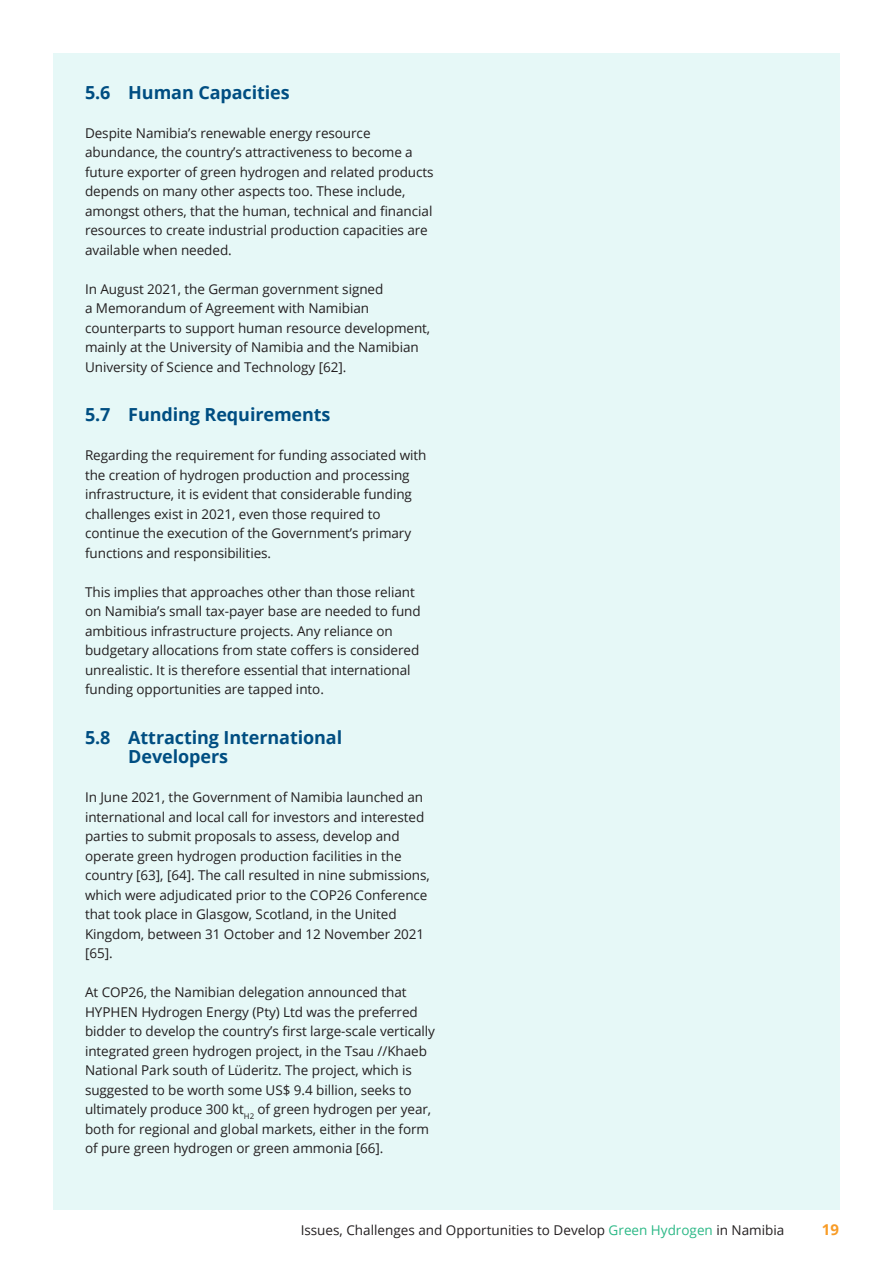
<style>
.page{position:relative;width:893px;height:1263px;background:#fff}
.page>*{position:absolute;margin:0;border:0;box-sizing:border-box;transform-origin:0 0}
.t1{font:700 18px/19.5px "Open Sans";letter-spacing:-.005em;color:#004e82}
.t2{font:700 15px "Open Sans";color:#f89c27}
.t3{font:13.5px/19.5px "Open Sans";letter-spacing:-.005em;color:#231f20}
.s1{color:#2bb886}
</style>
<div class="page">
<div style="left:53px;top:53px;width:787px;height:1157px;background:#e6f8f7"></div>
<h1 class="t1" style="left:85px;top:84px;width:206px">5.6 Human Capacities</h1>
<p class="t3" style="left:85px;top:125px;width:350px">Despite Namibia’s renewable energy resource abundance, the country’s attractiveness to become a future exporter of green hydrogen and related products depends on many other aspects too. These include, amongst others, that the human, technical and financial resources to create industrial production capacities are available when needed.</p>
<p class="t3" style="left:85px;top:280px;width:347px">In August 2021, the German government signed<br>a Memorandum of Agreement with Namibian counterparts to support human resource development, mainly at the University of Namibia and the Namibian University of Science and Technology [62].</p>
<h1 class="t1" style="left:85px;top:407px;width:247px">5.7 Funding Requirements</h1>
<p class="t3" style="left:85px;top:447px;width:343px">Regarding the requirement for funding associated with the creation of hydrogen production and processing infrastructure, it is evident that considerable funding challenges exist in 2021, even those required to continue the execution of the Government’s primary functions and responsibilities.</p>
<p class="t3" style="left:85px;top:584px;width:337px">This implies that approaches other than those reliant on Namibia’s small tax-payer base are needed to fund ambitious infrastructure projects. Any reliance on budgetary allocations from state coffers is considered unrealistic. It is therefore essential that international funding opportunities are tapped into.</p>
<h1 class="t1" style="left:128px;top:729px;width:215px;text-indent:-43px">5.8 Attracting International<br>Developers</h1>
<p class="t3" style="left:85px;top:789px;width:346px">In June 2021, the Government of Namibia launched an international and local call for investors and interested parties to submit proposals to assess, develop and operate green hydrogen production facilities in the country [63], [64]. The call resulted in nine submissions, which were adjudicated prior to the COP26 Conference that took place in Glasgow, Scotland, in the United Kingdom, between 31 October and 12 November 2021 [65].</p>
<p class="t3" style="left:85px;top:984px;width:351px">At COP26, the Namibian delegation announced that HYPHEN Hydrogen Energy (Pty) Ltd was the preferred bidder to develop the country’s first large-scale vertically integrated green hydrogen project, in the Tsau //Khaeb National Park south of Lüderitz. The project, which is suggested to be worth some US$ 9.4 billion, seeks to ultimately produce 300 kt<sub>H2</sub> of green hydrogen per year, both for regional and global markets, either in the form of pure green hydrogen or green ammonia [66].</p>
<p class="t3" style="left:301px;top:1221px;width:485px">Issues, Challenges and Opportunities to Develop <span class="s1">Green Hydrogen</span> in Namibia</p>
<p class="t2" style="left:822px;top:1224px;width:19px">19</p>
</div>
